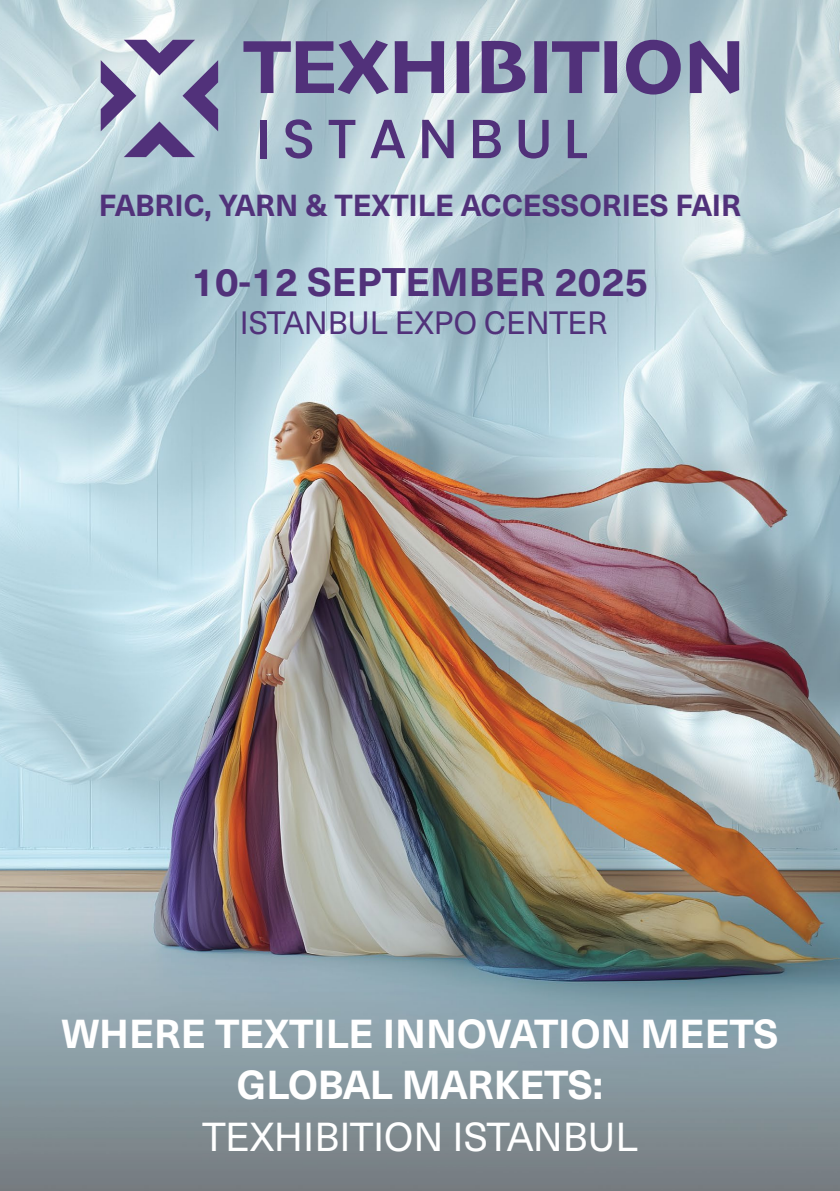
<style>
.page{position:relative;width:840px;height:1191px;background:#fff}
.page>*{position:absolute;margin:0;border:0;box-sizing:border-box;transform-origin:0 0}
.t1{font:700 39.8px/51.2px "Neue Haas Unica";letter-spacing:-.005em;color:#fff;text-align:center}
.t2{font:39.8px "Neue Haas Unica";color:#fff}
.t3{font:700 39.2px "Neue Haas Unica";color:#51317a}
.t4{font:31.8px "Neue Haas Unica";color:#51317a}
.t5{font:700 29.8px "Neue Haas Unica";color:#51317a}
</style>
<div class="page">
<img style="left:0;top:0;width:839px;height:1191px">
<svg style="left:101px;top:40px;width:117px;height:117px;background:#9fa3bf"></svg>
<svg style="left:243px;top:40px;width:145px;height:54px;background:#817fa6"></svg>
<svg style="left:394px;top:41px;width:50px;height:52px;background:#7b719f"></svg>
<svg style="left:456px;top:41px;width:13px;height:52px"></svg>
<svg style="left:481px;top:41px;width:44px;height:52px;background:#6e6194"></svg>
<svg style="left:534px;top:41px;width:82px;height:52px;background:#77729d"></svg>
<svg style="left:625px;top:40px;width:55px;height:55px;background:#77729e"></svg>
<svg style="left:689px;top:40px;width:49px;height:54px;background:#887ba7"></svg>
<div style="left:260px;top:120px;width:7px;height:38px;background:#51317a"></div>
<svg style="left:285px;top:119px;width:27px;height:39px"></svg>
<svg style="left:328px;top:120px;width:27px;height:38px"></svg>
<svg style="left:370px;top:120px;width:35px;height:38px"></svg>
<svg style="left:422px;top:120px;width:31px;height:38px"></svg>
<svg style="left:472px;top:120px;width:28px;height:38px"></svg>
<svg style="left:518px;top:120px;width:30px;height:38px"></svg>
<svg style="left:567px;top:120px;width:19px;height:38px"></svg>
<p class="t5" style="left:99px;top:182px;width:643px">FABRIC, YARN &amp; TEXTILE ACCESSORIES FAIR</p>
<p class="t3" style="left:191px;top:252px;width:458px">10-12 SEPTEMBER 2025</p>
<p class="t4" style="left:240px;top:299px;width:369px">ISTANBUL EXPO CENTER</p>
<p class="t1" style="left:61px;top:1005px;width:718px">WHERE TEXTILE INNOVATION MEETS<br>GLOBAL MARKETS:</p>
<p class="t2" style="left:202px;top:1107px;width:437px">TEXHIBITION ISTANBUL</p>
</div>
